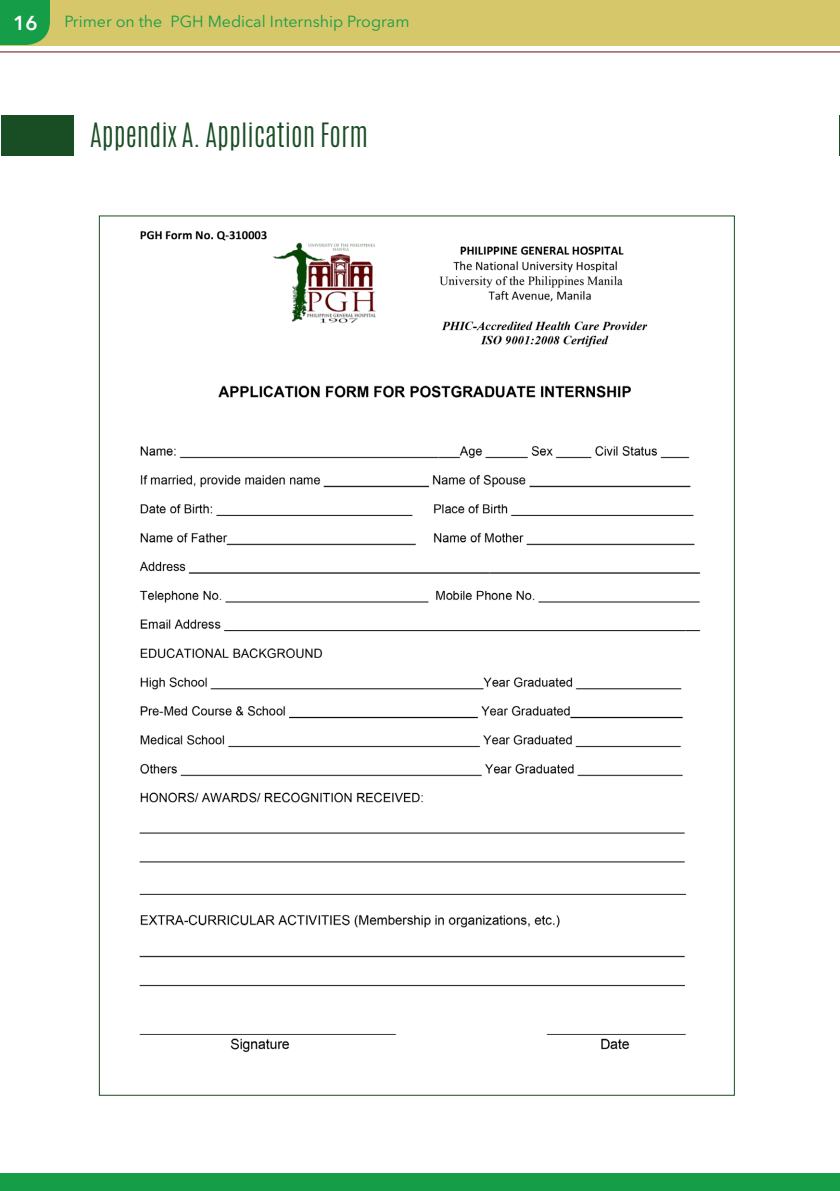
<style>
.page{position:relative;width:840px;height:1191px;background:#fff}
.page>*{position:absolute;margin:0;border:0;box-sizing:border-box;transform-origin:0 0}
.t1{font:300 28px "Antonio";color:#194d24}
.t2{font:600 20px "Avenir Next LT Pro";color:#fff}
.t3{font:16px "Avenir Next LT Pro";color:#169d48}
</style>
<div class="page">
<div style="left:0;top:0;width:839px;height:45px;background:#d6c76a"></div>
<div style="left:0;top:1173px;width:839px;height:18px;background:#169d48"></div>
<div style="left:0;top:0;width:50px;height:45px;background:#169d48"></div>
<hr style="left:0;top:51px;width:839px;height:1px;background:#690a0c">
<img style="left:139px;top:230px;width:562px;height:823px">
<div style="left:1px;top:115px;width:72px;height:40px;background:#194d24"></div>
<hr style="left:839px;top:115px;width:1px;height:40px;background:#194d24">
<p class="t2" style="left:13px;top:11px;width:26px">16</p>
<p class="t3" style="left:64px;top:12px;width:346px">Primer on the PGH Medical Internship Program</p>
<p class="t1" style="left:90px;top:115px;width:279px">Appendix A. Application Form</p>
</div>
